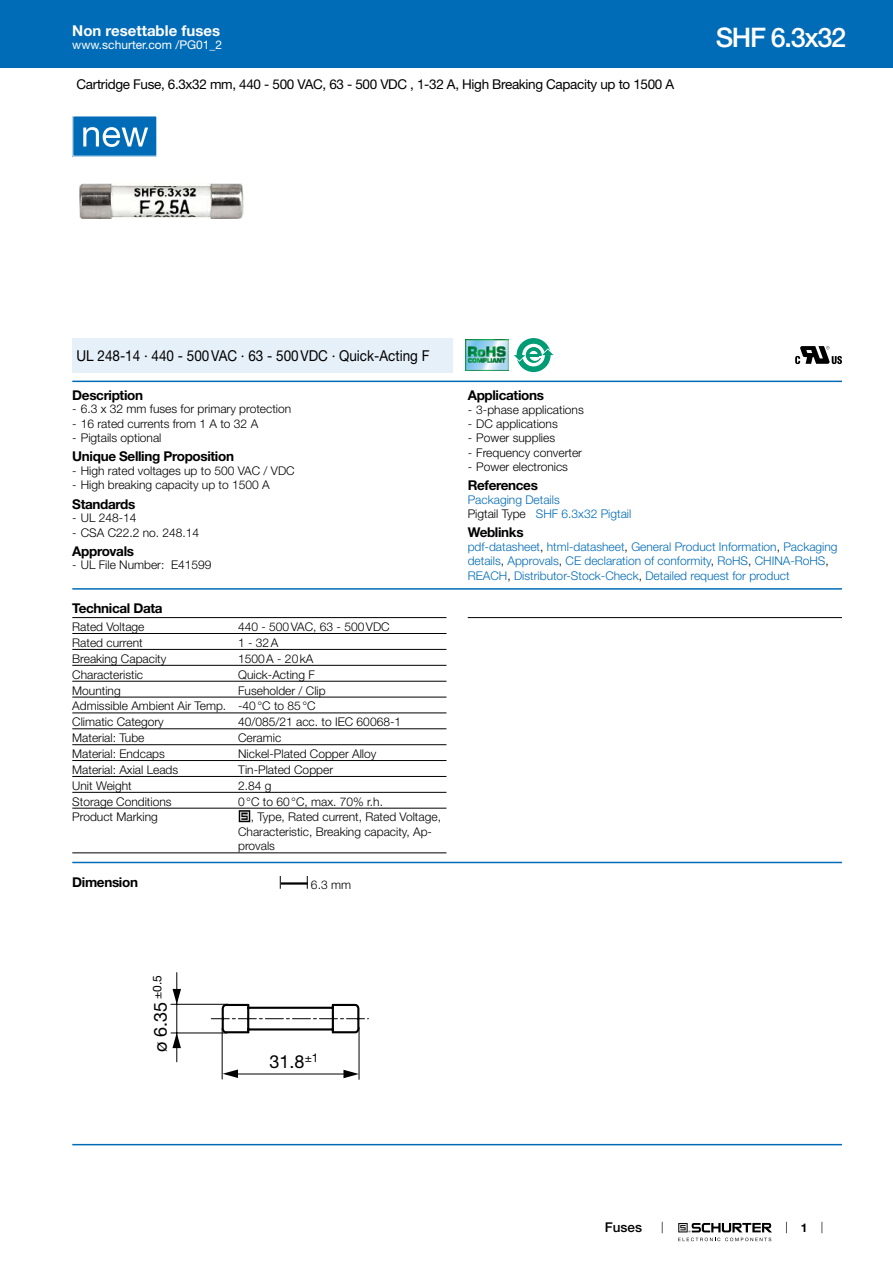
<style>
.page{position:relative;width:893px;height:1263px;background:#fff}
.page>*{position:absolute;margin:0;border:0;box-sizing:border-box;transform-origin:0 0}
.t1{font:500 27px "Helvetica Neue LT";letter-spacing:-.05em;color:#fff}
.t2{font:18px "Helvetica Neue LT";color:#000}
.t3{font:15px "Helvetica Neue LT";color:#000;scale:.9 1}
.t4{font:700 15px "Helvetica Neue LT";color:#fff}
.t5{font:700 13.5px "Helvetica Neue LT";letter-spacing:-.025em;color:#000}
.t6{font:13.5px "Helvetica Neue LT";letter-spacing:-.025em;color:#000}
.t7{font:500 13.5px "Helvetica Neue LT";color:#000}
.t8{font:300 12px/15.9px "Helvetica Neue LT";color:#000}
.t9{font:300 12px/14.4px "Helvetica Neue LT";color:#006bb6}
.t10{font:12px "Helvetica Neue LT";color:#fff}
.t11{font:12px "Helvetica Neue LT";color:#000}
.t12{font:700 12px "Helvetica Neue LT";color:#000}
.s1{color:#000}
</style>
<div class="page">
<svg style="left:678px;top:1223px;width:94px;height:18px"></svg>
<div style="left:0;top:0;width:893px;height:68px;background:#006bb6"></div>
<img style="left:80px;top:184px;width:163px;height:34px">
<div style="left:73px;top:116px;width:84px;height:40px;background:#006bb6"></div>
<div style="left:72px;top:115px;width:85px;height:42px;border:1px solid #fff"></div>
<svg style="left:83px;top:127px;width:65px;height:20px"></svg>
<img style="left:466px;top:339px;width:42px;height:32px">
<svg style="left:517px;top:338px;width:34px;height:34px"></svg>
<svg style="left:522px;top:344px;width:23px;height:22px"></svg>
<svg style="left:514px;top:347px;width:40px;height:15px"></svg>
<svg style="left:795px;top:346px;width:47px;height:18px"></svg>
<div style="left:72px;top:338px;width:381px;height:34px;background:#e6f0f8"></div>
<hr style="left:72px;top:381px;width:770px;height:1px;background:#006bb6">
<hr style="left:72px;top:588px;width:770px;height:2px;background:#006bb6">
<hr style="left:72px;top:617px;width:374px;height:1px;background:#000">
<hr style="left:72px;top:633px;width:374px;height:1px;background:#000">
<hr style="left:72px;top:649px;width:374px;height:1px;background:#000">
<hr style="left:72px;top:665px;width:374px;height:1px;background:#000">
<hr style="left:72px;top:681px;width:374px;height:1px;background:#000">
<hr style="left:72px;top:697px;width:374px;height:1px;background:#000">
<hr style="left:72px;top:712px;width:374px;height:1px;background:#000">
<hr style="left:72px;top:728px;width:374px;height:1px;background:#000">
<hr style="left:72px;top:744px;width:374px;height:1px;background:#000">
<hr style="left:72px;top:760px;width:374px;height:1px;background:#000">
<hr style="left:72px;top:776px;width:374px;height:1px;background:#000">
<hr style="left:72px;top:792px;width:374px;height:1px;background:#000">
<hr style="left:72px;top:808px;width:374px;height:1px;background:#000">
<svg style="left:238px;top:810px;width:13px;height:13px"></svg>
<hr style="left:72px;top:852px;width:374px;height:1px;background:#000">
<hr style="left:468px;top:617px;width:374px;height:1px;background:#000">
<hr style="left:72px;top:862px;width:770px;height:1px;background:#006bb6">
<svg style="left:280px;top:876px;width:1px;height:13px"></svg>
<hr style="left:281px;top:882px;width:27px;height:3px;background:#000">
<svg style="left:307px;top:876px;width:1px;height:13px"></svg>
<svg style="left:211px;top:1003px;width:157px;height:31px"></svg>
<hr style="left:226px;top:1074px;width:125px;height:1px;background:#000">
<hr style="left:222px;top:1028px;width:1px;height:51px;background:#000">
<hr style="left:359px;top:1027px;width:1px;height:53px;background:#000">
<hr style="left:176px;top:972px;width:1px;height:90px;background:#000">
<hr style="left:171px;top:1033px;width:56px;height:1px;background:#000">
<hr style="left:171px;top:1004px;width:57px;height:1px;background:#000">
<svg style="left:223px;top:1069px;width:15px;height:9px"></svg>
<svg style="left:343px;top:1070px;width:16px;height:8px"></svg>
<svg style="left:173px;top:989px;width:8px;height:15px"></svg>
<svg style="left:172px;top:1033px;width:9px;height:15px"></svg>
<hr style="left:72px;top:1144px;width:770px;height:1px;background:#006bb6">
<p class="t4" style="left:72px;top:21px;width:149px">Non resettable fuses</p>
<p class="t10" style="left:72px;top:38px;width:151px">www.schurter.com /PG01_2</p>
<p class="t6" style="left:77px;top:76px;width:599px">Cartridge Fuse, 6.3x32 mm, 440 - 500 VAC, 63 - 500 VDC , 1-32 A, High Breaking Capacity up to 1500 A</p>
<h1 class="t1" style="left:716px;top:21px;width:132px">SHF 6.3x32</h1>
<p class="t3" style="left:77px;top:347px;width:394px">UL 248-14 · 440 - 500VAC · 63 - 500VDC · Quick-Acting F</p>
<p class="t5" style="left:72px;top:386px;width:72px">Description</p>
<p class="t8" style="left:72px;top:401px;width:220px">- 6.3 x 32 mm fuses for primary protection</p>
<p class="t8" style="left:72px;top:415px;width:187px">- 16 rated currents from 1 A to 32 A</p>
<p class="t8" style="left:72px;top:430px;width:91px">- Pigtails optional</p>
<p class="t5" style="left:72px;top:448px;width:163px">Unique Selling Proposition</p>
<p class="t8" style="left:72px;top:462px;width:224px">- High rated voltages up to 500 VAC / VDC</p>
<p class="t8" style="left:72px;top:477px;width:199px">- High breaking capacity up to 1500 A</p>
<p class="t5" style="left:72px;top:495px;width:65px">Standards</p>
<p class="t8" style="left:72px;top:510px;width:66px">- UL 248-14</p>
<p class="t8" style="left:72px;top:524px;width:129px">- CSA C22.2 no. 248.14</p>
<p class="t5" style="left:72px;top:542px;width:63px">Approvals</p>
<p class="t8" style="left:72px;top:557px;width:141px">- UL File Number: E41599</p>
<p class="t5" style="left:72px;top:600px;width:92px">Technical Data</p>
<p class="t8" style="left:72px;top:618px;width:74px">Rated Voltage</p>
<p class="t8" style="left:238px;top:618px;width:153px">440 - 500VAC, 63 - 500VDC</p>
<p class="t8" style="left:72px;top:634px;width:72px">Rated current</p>
<p class="t8" style="left:238px;top:634px;width:42px">1 - 32A</p>
<p class="t8" style="left:72px;top:650px;width:96px">Breaking Capacity</p>
<p class="t8" style="left:238px;top:650px;width:77px">1500A - 20kA</p>
<p class="t8" style="left:72px;top:666px;width:72px">Characteristic</p>
<p class="t8" style="left:238px;top:666px;width:78px">Quick-Acting F</p>
<p class="t8" style="left:72px;top:682px;width:50px">Mounting</p>
<p class="t8" style="left:72px;top:682px;width:255px;text-indent:166px">Fuseholder / Clip<br>Admissible Ambient Air Temp. -40°C to 85°C<br>Climatic Category</p>
<p class="t8" style="left:238px;top:714px;width:164px">40/085/21 acc. to IEC 60068-1</p>
<p class="t8" style="left:72px;top:730px;width:74px">Material: Tube</p>
<p class="t8" style="left:238px;top:730px;width:45px">Ceramic</p>
<p class="t8" style="left:72px;top:745px;width:94px">Material: Endcaps</p>
<p class="t8" style="left:238px;top:745px;width:140px">Nickel-Plated Copper Alloy</p>
<p class="t8" style="left:72px;top:761px;width:108px">Material: Axial Leads</p>
<p class="t8" style="left:238px;top:761px;width:96px">Tin-Plated Copper</p>
<p class="t8" style="left:72px;top:777px;width:61px">Unit Weight</p>
<p class="t8" style="left:238px;top:777px;width:35px">2.84 g</p>
<p class="t8" style="left:72px;top:793px;width:101px">Storage Conditions</p>
<p class="t8" style="left:238px;top:793px;width:146px">0°C to 60°C, max. 70% r.h.</p>
<p class="t8" style="left:72px;top:809px;width:87px">Product Marking</p>
<p class="t8" style="left:238px;top:810px;width:204px;line-height:14.4px;text-indent:13px">, Type, Rated current, Rated Voltage,<br>Characteristic, Breaking capacity, Ap&shy;provals</p>
<p class="t5" style="left:72px;top:873px;width:67px">Dimension</p>
<p class="t8" style="left:311px;top:876px;width:42px">6.3 mm</p>
<p class="t5" style="left:468px;top:387px;width:78px">Applications</p>
<p class="t8" style="left:468px;top:401px;width:118px">- 3-phase applications</p>
<p class="t8" style="left:468px;top:416px;width:92px">- DC applications</p>
<p class="t8" style="left:468px;top:430px;width:89px">- Power supplies</p>
<p class="t8" style="left:468px;top:444px;width:116px">- Frequency converter</p>
<p class="t8" style="left:468px;top:459px;width:102px">- Power electronics</p>
<p class="t5" style="left:468px;top:477px;width:72px">References</p>
<p class="t9" style="left:468px;top:493px;width:165px;line-height:13.8px">Packaging Details<br><span class="s1">Pigtail Type</span> SHF 6.3x32 Pigtail</p>
<p class="t5" style="left:468px;top:524px;width:57px">Weblinks</p>
<p class="t9" style="left:468px;top:539px;width:371px">pdf-datasheet<span class="s1">,</span> html-datasheet<span class="s1">,</span> General Product Information<span class="s1">,</span> Packaging details<span class="s1">,</span> Approvals<span class="s1">,</span> CE declaration of conformity<span class="s1">,</span> RoHS<span class="s1">,</span> CHINA-RoHS<span class="s1">,<br></span>REACH<span class="s1">,</span> Distributor-Stock-Check<span class="s1">,</span> Detailed request for product</p>
<p class="t11" style="left:150px;top:999px;width:25px;rotate:-90deg">±0.5</p>
<h2 class="t2" style="left:150px;top:1052px;width:52px;rotate:-90deg">ø 6.35</h2>
<h2 class="t2" style="left:269px;top:1051px;width:51px">31.8<sup>±1</sup></h2>
<p class="t7" style="left:605px;top:1219px;width:39px">Fuses</p>
<p class="t12" style="left:801px;top:1220px;width:8px">1</p>
</div>
